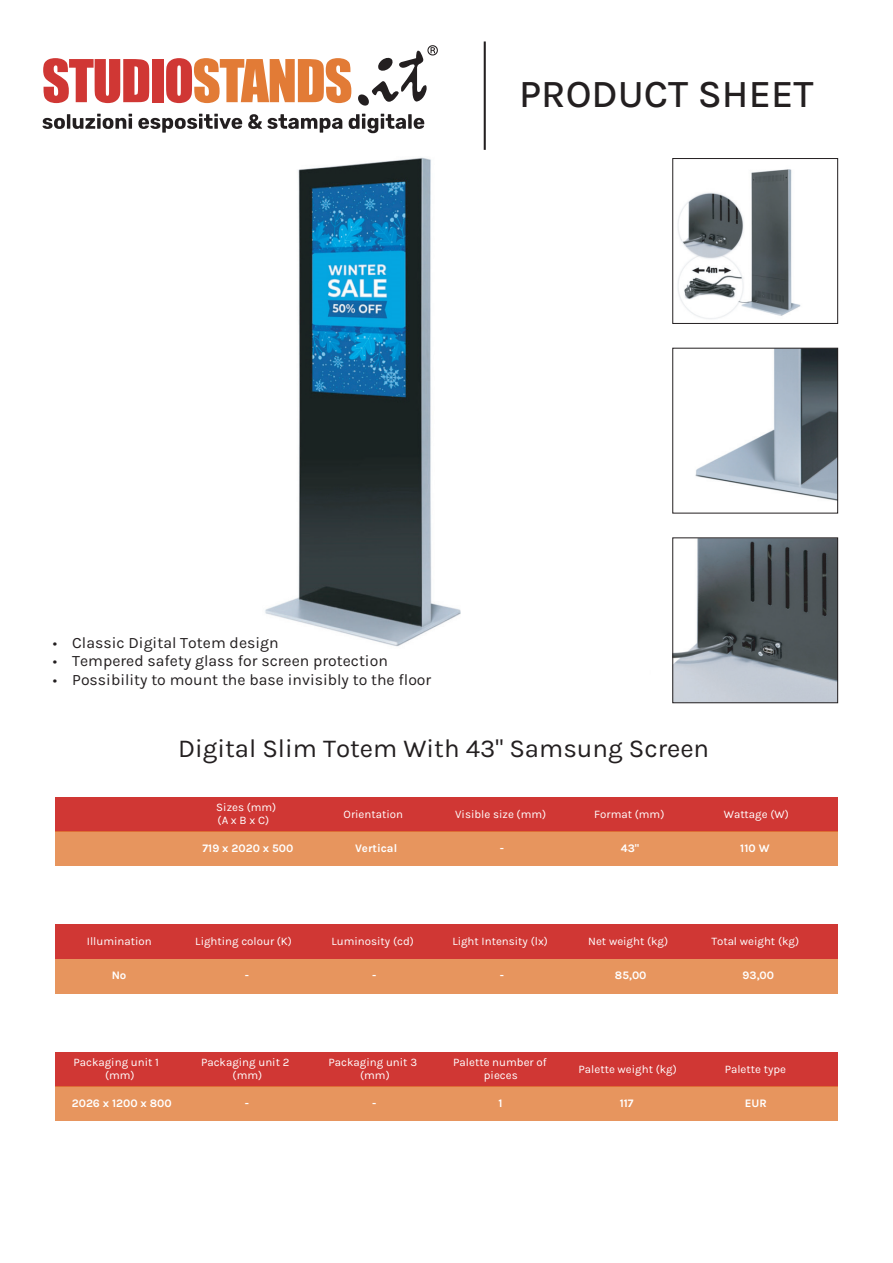
<style>
.page{position:relative;width:893px;height:1263px;background:#fff}
.page>*{position:absolute;margin:0;border:0;box-sizing:border-box;transform-origin:0 0}
.t1{font:500 39.15px "Karla";color:#231f20}
.t2{font:25.8px "Karla";color:#231f20}
.t3{font:15.75px "Karla";color:#231f20}
.t4{font:11.55px/13.2px "Karla";color:#fff;text-align:center}
.t5{font:700 11.55px "Karla";color:#fff}
</style>
<div class="page">
<img style="left:99px;top:87px;width:387px;height:560px">
<svg style="left:43px;top:114px;width:89px;height:15px"></svg>
<svg style="left:138px;top:114px;width:104px;height:19px"></svg>
<svg style="left:248px;top:114px;width:94px;height:19px"></svg>
<svg style="left:349px;top:114px;width:75px;height:19px"></svg>
<svg style="left:43px;top:58px;width:106px;height:45px"></svg>
<div style="left:152px;top:59px;width:11px;height:43px;background:#d03734"></div>
<svg style="left:166px;top:58px;width:185px;height:45px"></svg>
<svg style="left:357px;top:45px;width:81px;height:62px"></svg>
<hr style="left:484px;top:43px;width:2px;height:106px;background:#231f20">
<img style="left:677px;top:169px;width:124px;height:150px">
<div style="left:672px;top:158px;width:166px;height:166px;border:1px solid #231f20"></div>
<img style="left:695px;top:350px;width:141px;height:151px">
<div style="left:672px;top:348px;width:166px;height:166px;border:1px solid #231f20"></div>
<img style="left:674px;top:539px;width:162px;height:162px">
<div style="left:672px;top:537px;width:166px;height:166px;border:1px solid #231f20"></div>
<div style="left:55px;top:797px;width:783px;height:34px;background:#d03734"></div>
<div style="left:55px;top:831px;width:783px;height:34px;background:#e7955e"></div>
<div style="left:55px;top:925px;width:783px;height:34px;background:#d03734"></div>
<div style="left:55px;top:959px;width:783px;height:34px;background:#e7955e"></div>
<div style="left:55px;top:1052px;width:783px;height:34px;background:#d03734"></div>
<div style="left:55px;top:1086px;width:783px;height:34px;background:#e7955e"></div>
<h1 class="t1" style="left:519px;top:68px;width:296px">PRODUCT SHEET</h1>
<h3 class="t3" style="left:53px;top:633px;width:227px">• Classic Digital Totem design</h3>
<h3 class="t3" style="left:53px;top:651px;width:337px">• Tempered safety glass for screen protection</h3>
<h3 class="t3" style="left:53px;top:669px;width:380px">• Possibility to mount the base invisibly to the floor</h3>
<h2 class="t2" style="left:178px;top:732px;width:533px">Digital Slim Totem With 43" Samsung Screen</h2>
<p class="t4" style="left:216px;top:800px;width:62px;text-align:left">Sizes (mm) (A x B x C)</p>
<p class="t4" style="left:344px;top:807px;width:61px">Orientation</p>
<p class="t4" style="left:455px;top:807px;width:93px">Visible size (mm)</p>
<p class="t4" style="left:594px;top:807px;width:72px">Format (mm)</p>
<p class="t4" style="left:724px;top:807px;width:67px">Wattage (W)</p>
<p class="t5" style="left:203px;top:840px;width:92px">719 x 2020 x 500</p>
<p class="t5" style="left:355px;top:840px;width:44px">Vertical</p>
<p class="t5" style="left:500px;top:840px;width:6px">-</p>
<p class="t5" style="left:621px;top:840px;width:20px">43"</p>
<p class="t5" style="left:740px;top:840px;width:31px">110 W</p>
<p class="t4" style="left:87px;top:934px;width:66px">Illumination</p>
<p class="t4" style="left:195px;top:934px;width:98px">Lighting colour (K)</p>
<p class="t4" style="left:331px;top:934px;width:84px">Luminosity (cd)</p>
<p class="t4" style="left:452px;top:934px;width:97px">Light Intensity (lx)</p>
<p class="t4" style="left:588px;top:934px;width:81px">Net weight (kg)</p>
<p class="t4" style="left:711px;top:934px;width:89px">Total weight (kg)</p>
<p class="t5" style="left:112px;top:968px;width:16px">No</p>
<p class="t5" style="left:245px;top:968px;width:6px">-</p>
<p class="t5" style="left:372px;top:968px;width:6px">-</p>
<p class="t5" style="left:500px;top:968px;width:6px">-</p>
<p class="t5" style="left:615px;top:968px;width:33px">85,00</p>
<p class="t5" style="left:743px;top:968px;width:33px">93,00</p>
<p class="t4" style="left:105px;top:1055px;width:55px;text-align:left;text-indent:-32px">Packaging unit 1 (mm)</p>
<p class="t4" style="left:201px;top:1055px;width:90px">Packaging unit 2 (mm)</p>
<p class="t4" style="left:329px;top:1055px;width:90px">Packaging unit 3 (mm)</p>
<p class="t4" style="left:453px;top:1055px;width:95px">Palette number of pieces</p>
<p class="t4" style="left:579px;top:1062px;width:100px">Palette weight (kg)</p>
<p class="t4" style="left:725px;top:1062px;width:63px">Palette type</p>
<p class="t5" style="left:72px;top:1095px;width:101px">2026 x 1200 x 800</p>
<p class="t5" style="left:245px;top:1095px;width:6px">-</p>
<p class="t5" style="left:372px;top:1095px;width:6px">-</p>
<p class="t5" style="left:499px;top:1095px;width:6px">1</p>
<p class="t5" style="left:620px;top:1095px;width:15px">117</p>
<p class="t5" style="left:745px;top:1095px;width:24px">EUR</p>
</div>
